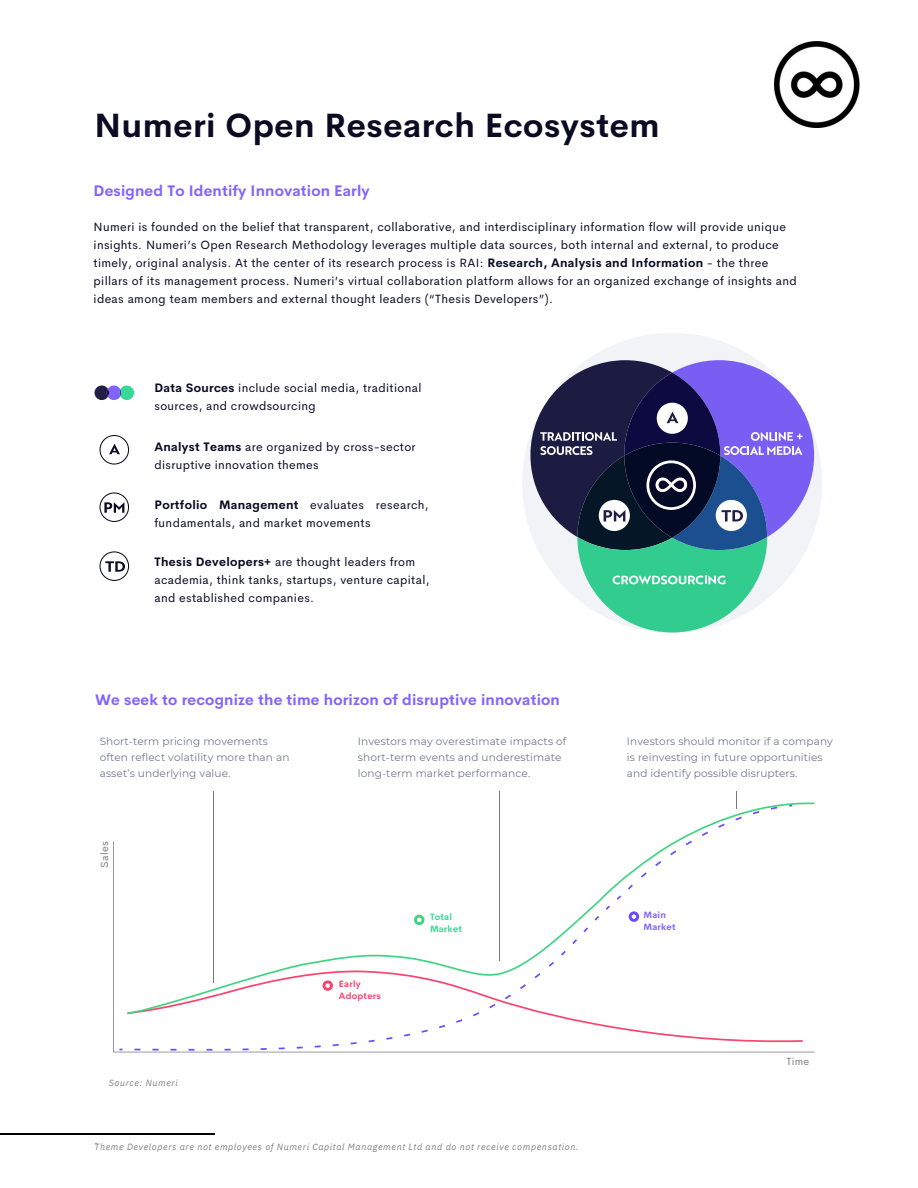
<style>
.page{position:relative;width:918px;height:1188px;background:#fff}
.page>*{position:absolute;margin:0;border:0;box-sizing:border-box;transform-origin:0 0}
.t1{font:700 33px "Cerebri Sans";letter-spacing:.02em;color:#0a0a23}
.t2{font:700 15px "Cerebri Sans";letter-spacing:.01em;color:#8264ff}
.t3{font:12px/18px "Cerebri Sans";letter-spacing:.03em;color:#0a0a23}
.t4{font:10.5px/15.8px "Montserrat";letter-spacing:.01em;color:#737887}
.t5{font:10.5px "Cerebri Sans";letter-spacing:.02em;color:#808080}
.t6{font:italic 9px "IBM Plex Sans";letter-spacing:.065em;color:#808080}
.t7{font:700 9px/12.3px "Cerebri Sans";letter-spacing:.025em;color:#f74770}
.t8{font:700 9px/12.3px "Cerebri Sans";letter-spacing:.02em;color:#38d996}
.t9{font:700 9px/12.3px "Cerebri Sans";letter-spacing:.025em;color:#8264ff}
.t10{font:italic 5.25px "IBM Plex Sans";color:#808080}
.s1{font-weight:700}
</style>
<div class="page">
<svg style="left:100px;top:435px;width:29px;height:30px"></svg>
<svg style="left:100px;top:492px;width:29px;height:30px"></svg>
<svg style="left:100px;top:551px;width:29px;height:30px"></svg>
<svg style="left:94px;top:386px;width:40px;height:14px"></svg>
<hr style="left:0;top:1133px;width:214px;height:1px;background:#000">
<hr style="left:214px;top:792px;width:1px;height:191px;background:#737887">
<hr style="left:500px;top:792px;width:1px;height:168px;background:#737887">
<svg style="left:213px;top:801px;width:602px;height:40px"></svg>
<svg style="left:113px;top:841px;width:702px;height:211px"></svg>
<svg style="left:522px;top:333px;width:300px;height:196px"></svg>
<img style="left:775px;top:42px;width:85px;height:85px">
<svg style="left:530px;top:360px;width:284px;height:273px"></svg>
<p class="t1" style="left:94px;top:104px;width:566px">Numeri Open Research Ecosystem</p>
<p class="t2" style="left:94px;top:181px;width:278px">Designed To Identify Innovation Early</p>
<p class="t3" style="left:94px;top:218px;width:705px">Numeri is founded on the belief that transparent, collaborative, and interdisciplinary information flow will provide unique insights. Numeri’s Open Research Methodology leverages multiple data sources, both internal and external, to produce timely, original analysis. At the center of its research process is RAI: <span class="s1">Research, Analysis and Information</span> - the three pillars of its management process. Numeri’s virtual collaboration platform allows for an organized exchange of insights and ideas among team members and external thought leaders (“Thesis Developers”).</p>
<p class="t3" style="left:154px;top:379px;width:268px"><span class="s1">Data Sources</span> include social media, traditional sources, and crowdsourcing</p>
<p class="t3" style="left:154px;top:438px;width:263px"><span class="s1">Analyst Teams</span> are organized by cross-sector disruptive innovation themes</p>
<p class="t3" style="left:154px;top:496px;width:276px"><span class="s1">Portfolio Management</span> evaluates research, fundamentals, and market movements</p>
<p class="t3" style="left:154px;top:553px;width:277px"><span class="s1">Thesis Developers+</span> are thought leaders from academia, think tanks, startups, venture capital, and established companies.</p>
<p class="t2" style="left:95px;top:690px;width:466px">We seek to recognize the time horizon of disruptive innovation</p>
<p class="t4" style="left:100px;top:734px;width:191px">Short-term pricing movements often reflect volatility more than an asset’s underlying value.</p>
<p class="t4" style="left:358px;top:734px;width:210px">Investors may overestimate impacts of short-term events and underestimate long-term market performance.</p>
<p class="t4" style="left:627px;top:734px;width:207px">Investors should monitor if a company is reinvesting in future opportunities and identify possible disrupters.</p>
<p class="t5" style="left:98px;top:868px;width:28px;rotate:-90deg">Sales</p>
<p class="t6" style="left:109px;top:1077px;width:71px">Source: Numeri</p>
<p class="t7" style="left:339px;top:977px;width:43px">Early<br>Adopters</p>
<p class="t8" style="left:430px;top:911px;width:33px">Total<br>Market</p>
<p class="t9" style="left:644px;top:908px;width:34px">Main<br>Market</p>
<p class="t10" style="left:94px;top:1140px;width:5px">+</p>
<p class="t6" style="left:94px;top:1140px;width:485px">Theme Developers are not employees of Numeri Capital Management Ltd and do not receive compensation.</p>
<p class="t5" style="left:787px;top:1054px;width:24px">Time</p>
</div>
